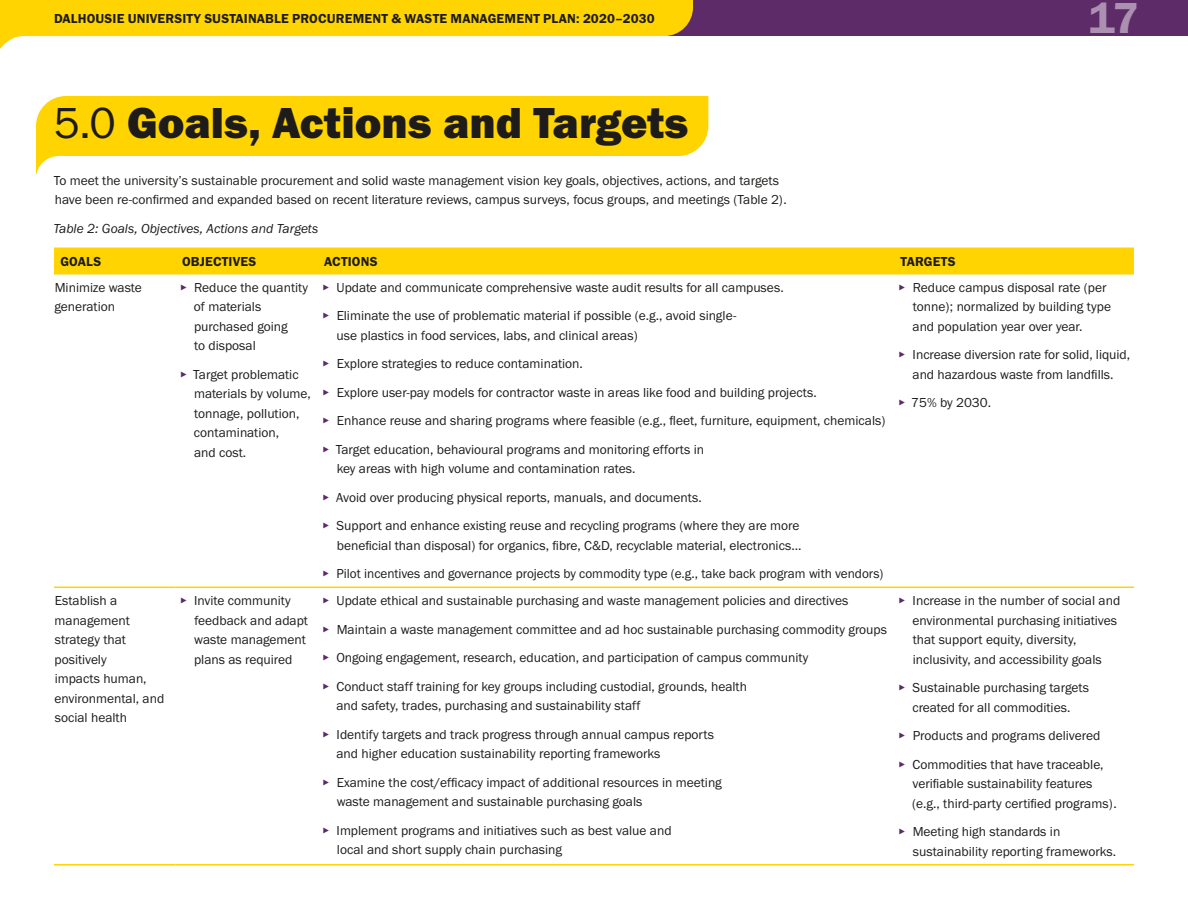
<style>
.page{position:relative;width:1188px;height:918px;background:#fff}
.page>*{position:absolute;margin:0;border:0;box-sizing:border-box;transform-origin:0 0}
.t1{font:45px "Franklin Gothic URW Hea";color:#1d1c1a}
.t2{font:45px "Franklin Gothic URW Dem";color:#ab90b1}
.t3{font:13.5px/19.5px "Franklin Gothic URW Boo";color:#1d1c1a}
.t4{font:13.5px "Franklin Gothic URW Dem";letter-spacing:.015em;color:#1d1c1a}
.t5{font:13.5px "Franklin Gothic URW Boo Ita";color:#1d1c1a}
.s1{font-family:"Franklin Gothic URW Boo"}
.s2{font-family:"Franklin Gothic URW Dem";color:#5c2b68}
</style>
<div class="page">
<div style="left:0;top:0;width:1188px;height:36px;background:#5c2b68"></div>
<svg style="left:0;top:0;width:693px;height:49px;fill:#ffd400"></svg>
<svg style="left:36px;top:96px;width:672px;height:78px"></svg>
<hr style="left:58px;top:156px;width:1px;height:45px;background:#fff">
<hr style="left:560px;top:156px;width:1px;height:45px;background:#fff">
<div style="left:54px;top:248px;width:1080px;height:27px;background:#ffd400"></div>
<hr style="left:54px;top:587px;width:122px;height:1px;background:#ffd400">
<hr style="left:176px;top:587px;width:142px;height:1px;background:#ffd400">
<hr style="left:318px;top:587px;width:576px;height:1px;background:#ffd400">
<hr style="left:894px;top:587px;width:240px;height:1px;background:#ffd400">
<hr style="left:54px;top:864px;width:122px;height:2px;background:#ffd400">
<hr style="left:176px;top:864px;width:142px;height:2px;background:#ffd400">
<hr style="left:318px;top:864px;width:576px;height:2px;background:#ffd400">
<hr style="left:894px;top:864px;width:240px;height:2px;background:#ffd400">
<p class="t4" style="left:54px;top:10px;width:602px">DALHOUSIE UNIVERSITY SUSTAINABLE PROCUREMENT &amp; WASTE MANAGEMENT PLAN: 2020–2030</p>
<h1 class="t2" style="left:1089px;top:-10px;width:52px">17</h1>
<h1 class="t1" style="left:54px;top:94px;width:636px"><span class="s1">5.0</span> Goals, Actions and Targets</h1>
<p class="t3" style="left:54px;top:170px;width:735px">To meet the university’s sustainable procurement and solid waste management vision key goals, objectives, actions, and targets have been re-confirmed and expanded based on recent literature reviews, campus surveys, focus groups, and meetings (Table 2).</p>
<p class="t5" style="left:53px;top:220px;width:266px">Table 2: Goals, Objectives, Actions and Targets</p>
<p class="t4" style="left:61px;top:253px;width:42px">GOALS</p>
<p class="t4" style="left:182px;top:253px;width:76px">OBJECTIVES</p>
<p class="t4" style="left:324px;top:253px;width:55px">ACTIONS</p>
<p class="t4" style="left:901px;top:253px;width:57px">TARGETS</p>
<p class="t3" style="left:54px;top:277px;width:89px">Minimize waste generation</p>
<p class="t3" style="left:194px;top:277px;width:116px;text-indent:-14px"><span class="s2">▸</span> Reduce the quantity of materials purchased going<br>to disposal</p>
<p class="t3" style="left:194px;top:364px;width:118px;text-indent:-14px"><span class="s2">▸</span> Target problematic materials by volume, tonnage, pollution, contamination,<br>and cost.</p>
<p class="t3" style="left:323px;top:273px;width:463px;line-height:28.5px"><span class="s2">▸</span> Update and communicate comprehensive waste audit results for all campuses. <span class="s2">▸</span> Eliminate the use of problematic material if possible (e.g., avoid single-</p>
<p class="t3" style="left:323px;top:321px;width:564px;line-height:28.5px;text-indent:14px">use plastics in food services, labs, and clinical areas)<br><span class="s2">▸</span> Explore strategies to reduce contamination.<br><span class="s2">▸</span> Explore user-pay models for contractor waste in areas like food and building projects.<br><span class="s2">▸</span> Enhance reuse and sharing programs where feasible (e.g., fleet, furniture, equipment, chemicals) <span class="s2">▸</span> Target education, behavioural programs and monitoring efforts in</p>
<p class="t3" style="left:323px;top:454px;width:479px;line-height:28.5px;text-indent:14px">key areas with high volume and contamination rates.<br><span class="s2">▸</span> Avoid over producing physical reports, manuals, and documents.<br><span class="s2">▸</span> Support and enhance existing reuse and recycling programs (where they are more</p>
<p class="t3" style="left:323px;top:531px;width:562px;line-height:28.5px;text-indent:14px">beneficial than disposal) for organics, fibre, C&amp;D, recyclable material, electronics…<br><span class="s2">▸</span> Pilot incentives and governance projects by commodity type (e.g., take back program with vendors)</p>
<p class="t3" style="left:913px;top:277px;width:200px;text-indent:-14px"><span class="s2">▸</span> Reduce campus disposal rate (per tonne); normalized by building type and population year over year.</p>
<p class="t3" style="left:899px;top:345px;width:233px;text-align:center"><span class="s2">▸</span> Increase diversion rate for solid, liquid, and hazardous waste from landfills.</p>
<p class="t3" style="left:899px;top:393px;width:94px"><span class="s2">▸</span> 75% by 2030.</p>
<p class="t3" style="left:54px;top:591px;width:111px">Establish a management strategy that positively<br>impacts human, environmental, and social health</p>
<p class="t3" style="left:194px;top:591px;width:116px;text-indent:-14px"><span class="s2">▸</span> Invite community feedback and adapt waste management plans as required</p>
<p class="t3" style="left:323px;top:586px;width:566px;line-height:28.5px"><span class="s2">▸</span> Update ethical and sustainable purchasing and waste management policies and directives<br><span class="s2">▸</span> Maintain a waste management committee and ad hoc sustainable purchasing commodity groups <span class="s2">▸</span> Ongoing engagement, research, education, and participation of campus community<br><span class="s2">▸</span> Conduct staff training for key groups including custodial, grounds, health</p>
<p class="t3" style="left:323px;top:691px;width:393px;line-height:28.5px;text-indent:14px">and safety, trades, purchasing and sustainability staff<br><span class="s2">▸</span> Identify targets and track progress through annual campus reports</p>
<p class="t3" style="left:323px;top:739px;width:401px;line-height:28.5px;text-indent:14px">and higher education sustainability reporting frameworks<br><span class="s2">▸</span> Examine the cost/efficacy impact of additional resources in meeting</p>
<p class="t3" style="left:323px;top:787px;width:351px;line-height:28.5px;text-indent:14px">waste management and sustainable purchasing goals<br><span class="s2">▸</span> Implement programs and initiatives such as best value and</p>
<p class="t3" style="left:337px;top:840px;width:227px">local and short supply chain purchasing</p>
<p class="t3" style="left:912px;top:591px;width:209px;text-indent:-14px"><span class="s2">▸</span> Increase in the number of social and environmental purchasing initiatives that support equity, diversity, inclusivity, and accessibility goals</p>
<p class="t3" style="left:899px;top:678px;width:192px;text-align:center"><span class="s2">▸</span> Sustainable purchasing targets created for all commodities.</p>
<p class="t3" style="left:899px;top:721px;width:207px;line-height:28.5px"><span class="s2">▸</span> Products and programs delivered <span class="s2">▸</span> Commodities that have traceable,</p>
<p class="t3" style="left:912px;top:774px;width:206px">verifiable sustainability features (e.g., third-party certified programs).</p>
<p class="t3" style="left:913px;top:822px;width:205px;text-indent:-14px"><span class="s2">▸</span> Meeting high standards in sustainability reporting frameworks.</p>
</div>
